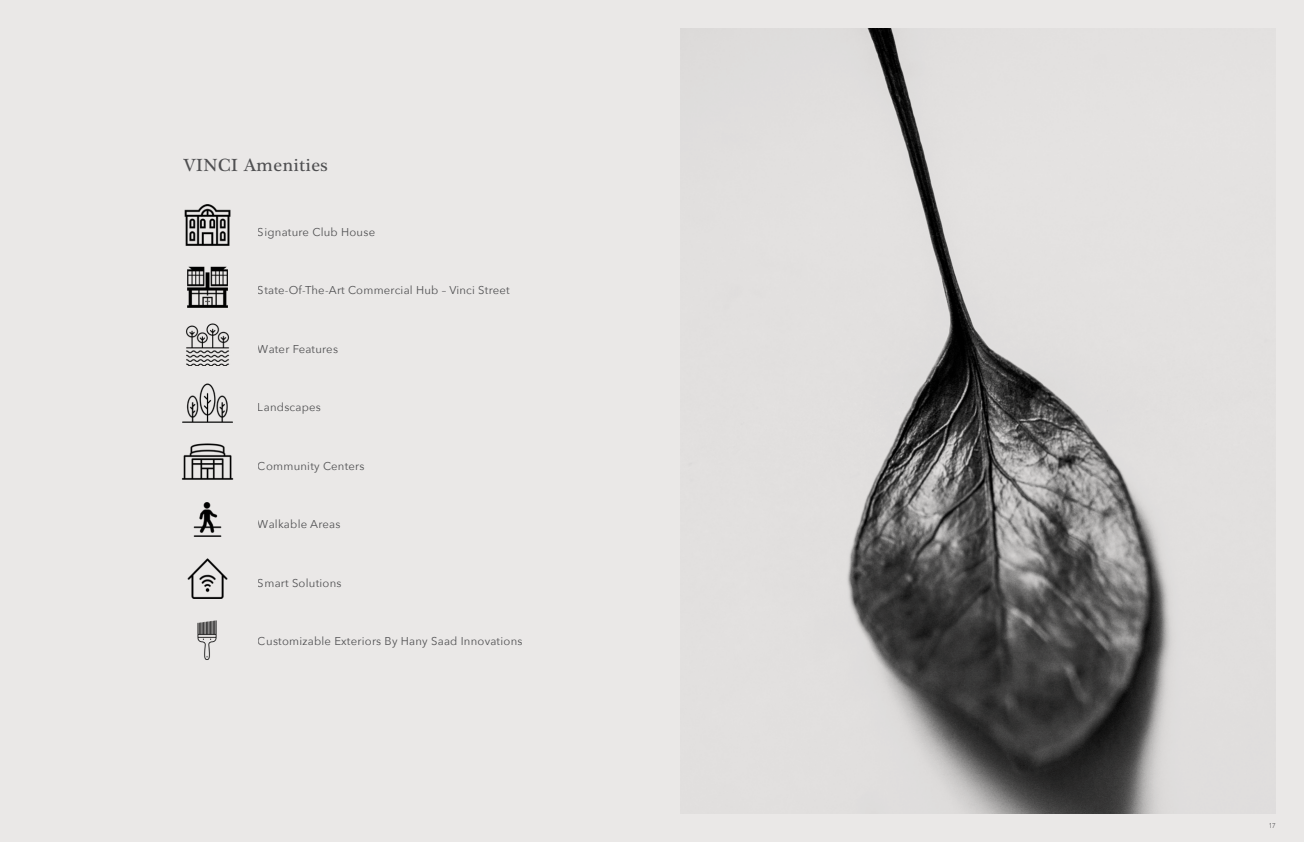
<style>
.page{position:relative;width:1304px;height:842px;background:#eae8e7}
.page>*{position:absolute;margin:0;border:0;box-sizing:border-box;transform-origin:0 0}
.t1{font:18px "Plantagenet Cherokee";letter-spacing:.025em;color:#58595b}
.t2{font:11.3px "Avenir Next";letter-spacing:.02em;color:#58595b}
.t3{font:300 7px "Avenir";color:#58595b}
</style>
<div class="page">
<img style="left:184px;top:205px;width:47px;height:41px">
<img style="left:182px;top:384px;width:51px;height:38px">
<img style="left:181px;top:443px;width:52px;height:36px">
<img style="left:187px;top:559px;width:41px;height:39px">
<img style="left:197px;top:620px;width:20px;height:40px">
<img style="left:186px;top:323px;width:44px;height:42px">
<img style="left:187px;top:267px;width:40px;height:40px">
<img style="left:193px;top:503px;width:28px;height:33px">
<img style="left:680px;top:28px;width:596px;height:786px">
<h1 class="t1" style="left:184px;top:155px;width:146px">VINCI Amenities</h1>
<p class="t2" style="left:258px;top:222px;width:119px">Signature Club House</p>
<p class="t2" style="left:258px;top:281px;width:253px">State-Of-The-Art Commercial Hub – Vinci Street</p>
<p class="t2" style="left:258px;top:339px;width:82px">Water Features</p>
<p class="t2" style="left:258px;top:398px;width:65px">Landscapes</p>
<p class="t2" style="left:258px;top:456px;width:108px">Community Centers</p>
<p class="t2" style="left:258px;top:515px;width:84px">Walkable Areas</p>
<p class="t2" style="left:258px;top:573px;width:85px">Smart Solutions</p>
<p class="t2" style="left:258px;top:632px;width:266px">Customizable Exteriors By Hany Saad Innovations</p>
<p class="t3" style="left:1268px;top:821px;width:9px">17</p>
</div>
